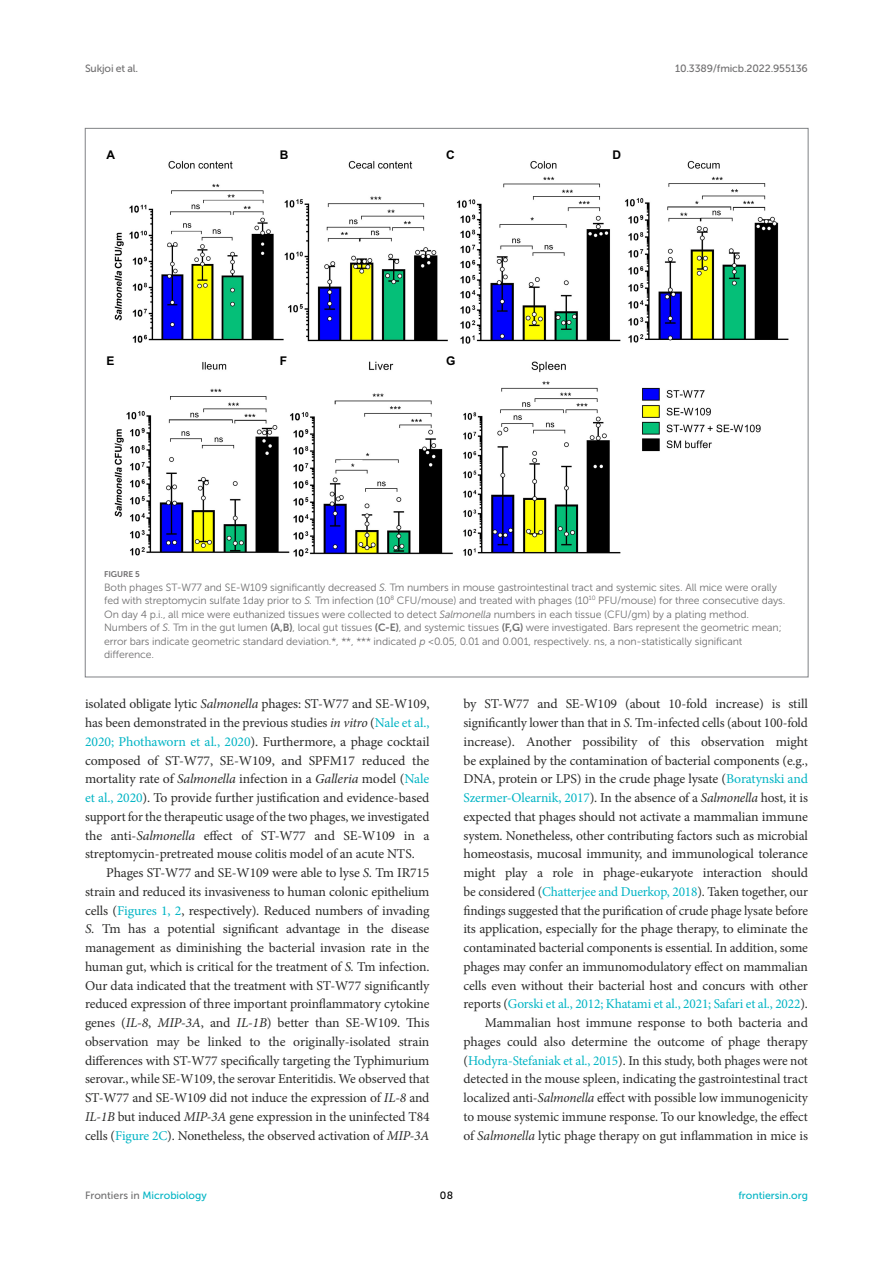
<style>
.page{position:relative;width:893px;height:1263px;background:#fff}
.page>*{position:absolute;margin:0;border:0;box-sizing:border-box;transform-origin:0 0}
.TEXT{font:13.5px/18.8px "Minion Pro";letter-spacing:-.01em;color:#2b2b2a;text-align:justify}
.TEXT_FLUSH{font:13.5px/18.8px "Minion Pro";letter-spacing:-.01em;color:#2b2b2a;text-align:justify}
.t1{font:700 12px "Arial";color:#000}
.FIG_LEG{font:10.5px/13.5px "Museo Sans 300";letter-spacing:-.01em;color:#706f70}
.t2{font:10.5px "Museo Sans 500";color:#00b4c4}
.t3{font:10.5px "Museo Sans 500";letter-spacing:-.015em;color:#706f70}
.t4{font:10.5px "Museo Sans 500";color:#000}
.FIG_HD{font:8.25px "Museo Sans 700";letter-spacing:-.01em;color:#706f70}
.s1{font-style:italic}
.s2{font-family:"Museo Sans 700"}
.s3{color:#00b4c4}
.s4{color:#706f70}
</style>
<div class="page">
<img style="left:114px;top:160px;width:675px;height:397px">
<p class="t3" style="left:85px;top:63px;width:55px">Sukjoi et al.</p>
<p class="t3" style="left:675px;top:63px;width:134px">10.3389/fmicb.2022.955136</p>
<p class="t1" style="left:107px;top:147px;width:10px">A</p>
<p class="t1" style="left:280px;top:147px;width:10px">B</p>
<p class="t1" style="left:446px;top:147px;width:10px">C</p>
<p class="t1" style="left:107px;top:352px;width:10px">E</p>
<p class="t1" style="left:280px;top:352px;width:9px">F</p>
<p class="t1" style="left:446px;top:352px;width:11px">G</p>
<p class="t1" style="left:613px;top:147px;width:10px">D</p>
<p class="FIG_HD" style="left:104px;top:570px;width:37px">FIGURE 5</p>
<p class="FIG_LEG" style="left:104px;top:580px;width:683px">Both phages ST-W77 and SE-W109 significantly decreased <span class="s1">S.</span> Tm numbers in mouse gastrointestinal tract and systemic sites. All mice were orally fed with streptomycin sulfate 1 day prior to <span class="s1">S.</span> Tm infection (10<sup>8</sup> CFU/mouse) and treated with phages (10<sup>10</sup> PFU/mouse) for three consecutive days.<br>On day 4 p.i., all mice were euthanized tissues were collected to detect <span class="s1">Salmonella</span> numbers in each tissue (CFU/gm) by a plating method.<br>Numbers of <span class="s1">S.</span> Tm in the gut lumen <span class="s2">(A,B)</span>, local gut tissues <span class="s2">(C-E)</span>, and systemic tissues <span class="s2">(F,G)</span> were investigated. Bars represent the geometric mean; error bars indicate geometric standard deviation.*, **, *** indicated <span class="s1">p</span> &lt; 0.05, 0.01 and 0.001, respectively. ns, a non-statistically significant difference.</p>
<p class="TEXT_FLUSH" style="left:85px;top:695px;width:346px">isolated obligate lytic <span class="s1">Salmonella</span> phages: ST-W77 and SE-W109, has been demonstrated in the previous studies <span class="s1">in vitro</span> (<span class="s3">Nale et al., 2020; Phothaworn et al., 2020</span>). Furthermore, a phage cocktail composed of ST-W77, SE-W109, and SPFM17 reduced the mortality rate of <span class="s1">Salmonella</span> infection in a <span class="s1">Galleria</span> model (<span class="s3">Nale et al., 2020</span>). To provide further justification and evidence-based support for the therapeutic usage of the two phages, we investigated the anti-<span class="s1">Salmonella</span> effect of ST-W77 and SE-W109 in a streptomycin-pretreated mouse colitis model of an acute NTS.</p>
<p class="TEXT" style="left:85px;top:863px;width:346px;text-indent:21px">Phages ST-W77 and SE-W109 were able to lyse <span class="s1">S.</span> Tm IR715 strain and reduced its invasiveness to human colonic epithelium cells (<span class="s3">Figures 1, 2</span>, respectively). Reduced numbers of invading <span class="s1">S.</span> Tm has a potential significant advantage in the disease management as diminishing the bacterial invasion rate in the human gut, which is critical for the treatment of <span class="s1">S.</span> Tm infection.<br>Our data indicated that the treatment with ST-W77 significantly reduced expression of three important proinflammatory cytokine genes (<span class="s1">IL-8</span>, <span class="s1">MIP-3A</span>, and <span class="s1">IL-1B</span>) better than SE-W109. This observation may be linked to the originally-isolated strain differences with ST-W77 specifically targeting the Typhimurium serovar., while SE-W109, the serovar Enteritidis. We observed that ST-W77 and SE-W109 did not induce the expression of <span class="s1">IL-8</span> and <span class="s1">IL-1B</span> but induced <span class="s1">MIP-3A</span> gene expression in the uninfected T84 cells (<span class="s3">Figure 2C</span>). Nonetheless, the observed activation of <span class="s1">MIP-3A</span></p>
<p class="TEXT" style="left:463px;top:695px;width:346px">by ST-W77 and SE-W109 (about 10-fold increase) is still significantly lower than that in <span class="s1">S.</span> Tm-infected cells (about 100-fold increase). Another possibility of this observation might be explained by the contamination of bacterial components (e.g., DNA, protein or LPS) in the crude phage lysate (<span class="s3">Boratynski and Szermer-Olearnik, 2017</span>). In the absence of a <span class="s1">Salmonella</span> host, it is expected that phages should not activate a mammalian immune system. Nonetheless, other contributing factors such as microbial homeostasis, mucosal immunity, and immunological tolerance might play a role in phage-eukaryote interaction should be considered (<span class="s3">Chatterjee and Duerkop, 2018</span>). Taken together, our findings suggested that the purification of crude phage lysate before its application, especially for the phage therapy, to eliminate the contaminated bacterial components is essential. In addition, some phages may confer an immunomodulatory effect on mammalian cells even without their bacterial host and concurs with other reports (<span class="s3">Gorski et al., 2012; Khatami et al., 2021; Safari et al., 2022</span>).</p>
<p class="TEXT" style="left:463px;top:1013px;width:346px;text-indent:21px">Mammalian host immune response to both bacteria and phages could also determine the outcome of phage therapy (<span class="s3">Hodyra-Stefaniak et al., 2015</span>). In this study, both phages were not detected in the mouse spleen, indicating the gastrointestinal tract localized anti-<span class="s1">Salmonella</span> effect with possible low immunogenicity to mouse systemic immune response. To our knowledge, the effect of <span class="s1">Salmonella</span> lytic phage therapy on gut inflammation in mice is</p>
<p class="t2" style="left:85px;top:1190px;width:123px"><span class="s4">Frontiers in</span> Microbiology</p>
<p class="t4" style="left:440px;top:1190px;width:15px">08</p>
<p class="t2" style="left:738px;top:1190px;width:71px">frontiersin.org</p>
</div>
